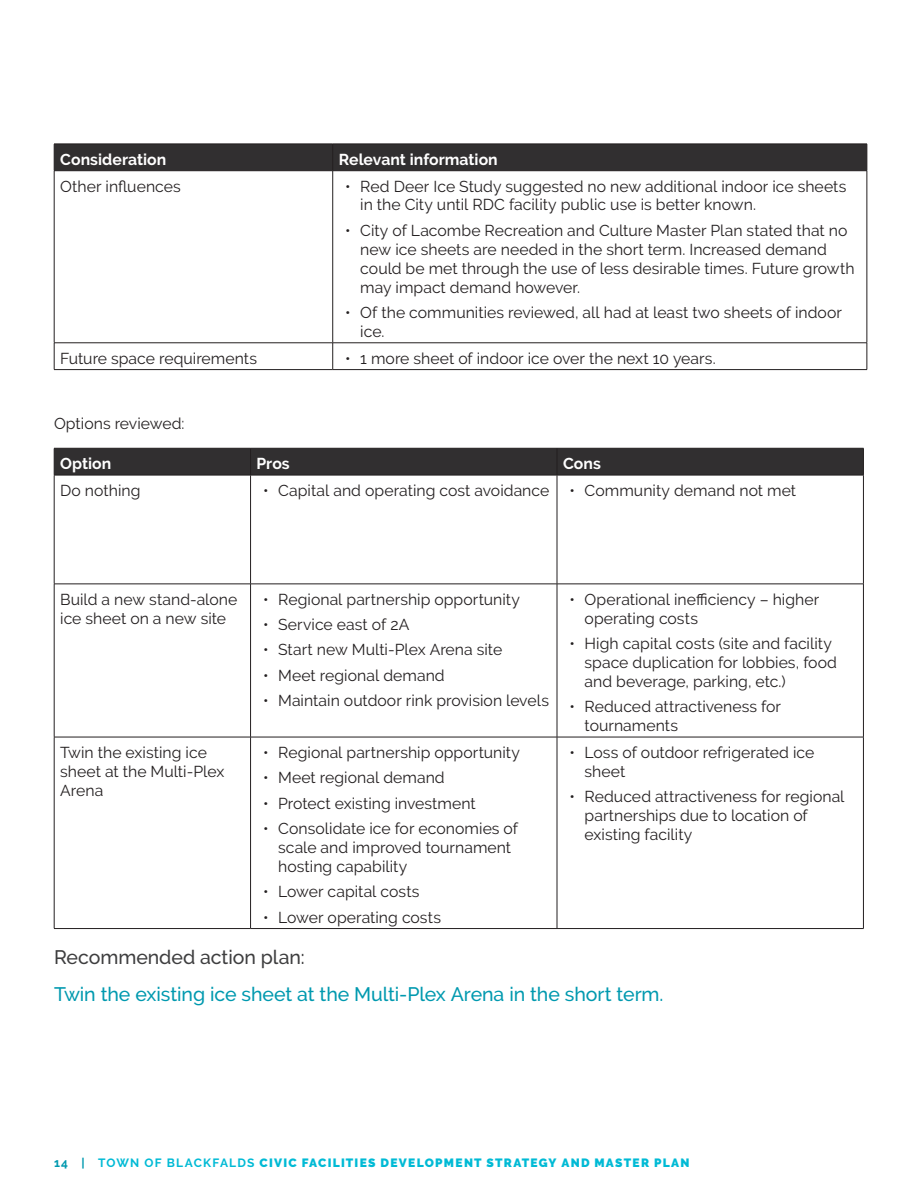
<style>
.page{position:relative;width:918px;height:1188px;background:#fff}
.page>*{position:absolute;margin:0;border:0;box-sizing:border-box;transform-origin:0 0}
.Heading_4{font:500 19.5px "Raleway";letter-spacing:-.005em;color:#0099af}
.Heading_4-2{font:500 19.5px "Raleway";letter-spacing:-.005em;color:#3e3e3f}
.Body_Copy{font:15.75px/18.9px "Raleway";letter-spacing:.005em;color:#231f20}
.Table_Heading{font:700 15.75px "Raleway";letter-spacing:.005em;color:#fff}
.t1{font:900 12px "Raleway";letter-spacing:.1em;color:#00bad5}
.s1{font-weight:700;color:#0099af}
.s2{font-weight:700}
</style>
<div class="page">
<div style="left:54px;top:144px;width:814px;height:27px;background:#312f30"></div>
<hr style="left:54px;top:170px;width:279px;height:1px;background:#231f20">
<hr style="left:54px;top:171px;width:1px;height:172px;background:#231f20">
<hr style="left:333px;top:170px;width:534px;height:1px;background:#231f20">
<hr style="left:332px;top:171px;width:1px;height:172px;background:#231f20">
<hr style="left:867px;top:171px;width:1px;height:172px;background:#231f20">
<hr style="left:54px;top:343px;width:279px;height:1px;background:#231f20">
<svg style="left:54px;top:343px;width:1px;height:26px"></svg>
<hr style="left:333px;top:343px;width:534px;height:1px;background:#231f20">
<svg style="left:332px;top:343px;width:1px;height:26px"></svg>
<svg style="left:867px;top:343px;width:1px;height:26px"></svg>
<hr style="left:54px;top:369px;width:279px;height:1px;background:#231f20">
<hr style="left:333px;top:369px;width:534px;height:1px;background:#231f20">
<div style="left:54px;top:448px;width:810px;height:27px;background:#312f30"></div>
<hr style="left:54px;top:475px;width:197px;height:1px;background:#231f20">
<hr style="left:54px;top:475px;width:1px;height:109px;background:#231f20">
<hr style="left:251px;top:475px;width:306px;height:1px;background:#231f20">
<hr style="left:250px;top:475px;width:1px;height:109px;background:#231f20">
<hr style="left:557px;top:475px;width:307px;height:1px;background:#231f20">
<hr style="left:557px;top:475px;width:1px;height:109px;background:#231f20">
<hr style="left:863px;top:475px;width:1px;height:109px;background:#231f20">
<hr style="left:54px;top:584px;width:197px;height:1px;background:#231f20">
<hr style="left:54px;top:584px;width:1px;height:153px;background:#231f20">
<hr style="left:251px;top:584px;width:306px;height:1px;background:#231f20">
<hr style="left:250px;top:584px;width:1px;height:153px;background:#231f20">
<hr style="left:557px;top:584px;width:307px;height:1px;background:#231f20">
<hr style="left:557px;top:584px;width:1px;height:153px;background:#231f20">
<hr style="left:863px;top:584px;width:1px;height:153px;background:#231f20">
<hr style="left:54px;top:737px;width:197px;height:1px;background:#231f20">
<hr style="left:54px;top:737px;width:1px;height:191px;background:#231f20">
<hr style="left:251px;top:737px;width:306px;height:1px;background:#231f20">
<hr style="left:250px;top:737px;width:1px;height:191px;background:#231f20">
<hr style="left:557px;top:737px;width:307px;height:1px;background:#231f20">
<hr style="left:557px;top:737px;width:1px;height:191px;background:#231f20">
<hr style="left:863px;top:737px;width:1px;height:191px;background:#231f20">
<hr style="left:54px;top:928px;width:197px;height:1px;background:#231f20">
<hr style="left:251px;top:928px;width:306px;height:1px;background:#231f20">
<hr style="left:557px;top:928px;width:307px;height:1px;background:#231f20">
<p class="Table_Heading" style="left:60px;top:150px;width:108px">Consideration</p>
<p class="Table_Heading" style="left:339px;top:150px;width:161px">Relevant information</p>
<p class="Body_Copy" style="left:60px;top:176px;width:122px">Other influences</p>
<p class="Body_Copy" style="left:360px;top:176px;width:488px;text-indent:-15px">• Red Deer Ice Study suggested no new additional indoor ice sheets in the City until RDC facility public use is better known.</p>
<p class="Body_Copy" style="left:360px;top:221px;width:496px;text-indent:-15px">• City of Lacombe Recreation and Culture Master Plan stated that no new ice sheets are needed in the short term. Increased demand could be met through the use of less desirable times. Future growth may impact demand however.</p>
<p class="Body_Copy" style="left:360px;top:303px;width:483px;text-indent:-15px">• Of the communities reviewed, all had at least two sheets of indoor ice.</p>
<p class="Body_Copy" style="left:60px;top:349px;width:198px">Future space requirements</p>
<p class="Body_Copy" style="left:345px;top:349px;width:372px">• 1 more sheet of indoor ice over the next 10 years.</p>
<p class="Body_Copy" style="left:54px;top:414px;width:132px">Options reviewed:</p>
<p class="Table_Heading" style="left:60px;top:455px;width:53px">Option</p>
<p class="Table_Heading" style="left:257px;top:455px;width:35px">Pros</p>
<p class="Table_Heading" style="left:563px;top:455px;width:39px">Cons</p>
<p class="Body_Copy" style="left:60px;top:481px;width:82px">Do nothing</p>
<p class="Body_Copy" style="left:263px;top:481px;width:288px">• Capital and operating cost avoidance</p>
<p class="Body_Copy" style="left:569px;top:481px;width:228px">• Community demand not met</p>
<p class="Body_Copy" style="left:60px;top:590px;width:179px">Build a new stand-alone ice sheet on a new site</p>
<p class="Body_Copy" style="left:263px;top:590px;width:258px">• Regional partnership opportunity</p>
<p class="Body_Copy" style="left:263px;top:615px;width:148px">• Service east of 2A</p>
<p class="Body_Copy" style="left:263px;top:640px;width:241px">• Start new Multi-Plex Arena site</p>
<p class="Body_Copy" style="left:263px;top:666px;width:183px">• Meet regional demand</p>
<p class="Body_Copy" style="left:263px;top:691px;width:288px">• Maintain outdoor rink provision levels</p>
<p class="Body_Copy" style="left:60px;top:743px;width:166px">Twin the existing ice sheet at the Multi-Plex<br>Arena</p>
<p class="Body_Copy" style="left:263px;top:743px;width:258px">• Regional partnership opportunity</p>
<p class="Body_Copy" style="left:263px;top:768px;width:183px">• Meet regional demand</p>
<p class="Body_Copy" style="left:263px;top:794px;width:214px">• Protect existing investment</p>
<p class="Body_Copy" style="left:278px;top:819px;width:241px;text-indent:-15px">• Consolidate ice for economies of scale and improved tournament hosting capability</p>
<p class="Body_Copy" style="left:263px;top:882px;width:158px">• Lower capital costs</p>
<p class="Body_Copy" style="left:263px;top:908px;width:179px">• Lower operating costs</p>
<p class="Body_Copy" style="left:585px;top:590px;width:236px;text-indent:-15px">• Operational inefficiency – higher operating costs</p>
<p class="Body_Copy" style="left:585px;top:634px;width:254px;text-indent:-15px">• High capital costs (site and facility space duplication for lobbies, food and beverage, parking, etc.)</p>
<p class="Body_Copy" style="left:585px;top:697px;width:198px;text-indent:-15px">• Reduced attractiveness for tournaments</p>
<p class="Body_Copy" style="left:585px;top:743px;width:231px;text-indent:-15px">• Loss of outdoor refrigerated ice sheet</p>
<p class="Body_Copy" style="left:585px;top:787px;width:261px;text-indent:-15px">• Reduced attractiveness for regional partnerships due to location of existing facility</p>
<p class="Heading_4-2" style="left:54px;top:946px;width:252px">Recommended action plan:</p>
<p class="Heading_4" style="left:54px;top:983px;width:611px">Twin the existing ice sheet at the Multi-Plex Arena in the short term.</p>
<p class="t1" style="left:54px;top:1155px;width:637px"><span class="s1">14 |</span> <span class="s2">TOWN OF BLACKFALDS</span> CIVIC FACILITIES DEVELOPMENT STRATEGY AND MASTER PLAN</p>
</div>
